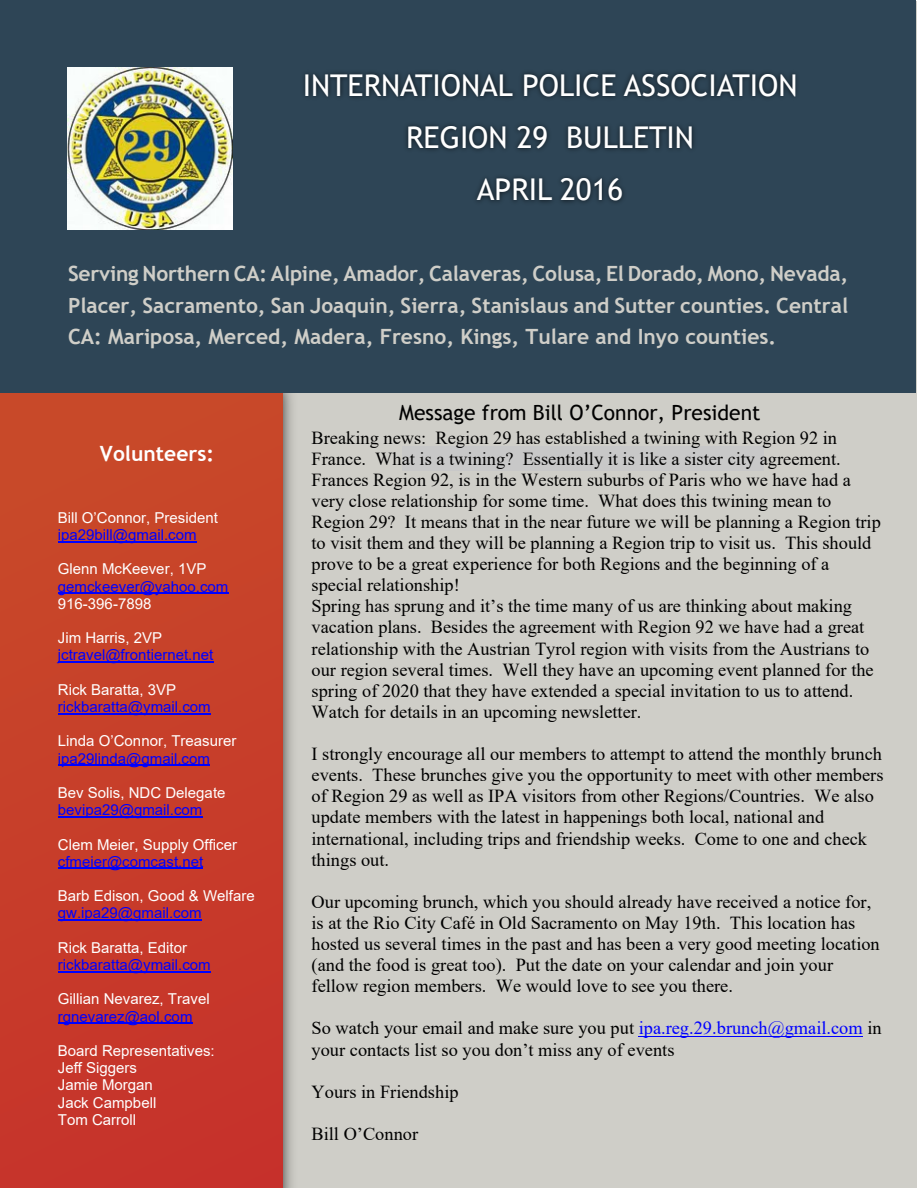
<style>
.page{position:relative;width:918px;height:1188px;background:#fff}
.page>*{position:absolute;margin:0;border:0;box-sizing:border-box;transform-origin:0 0}
.t1{font:30px/52.2px "Trebuchet MS";color:#fff;text-align:center}
.t2{font:700 21px/31.7px "Trebuchet MS";color:#cfcec8;text-align:justify}
.t3{font:21px "Trebuchet MS";color:#000}
.t4{font:700 21px "Trebuchet MS";color:#fff}
.t5{font:18.3px/21.1px "Times New Roman";color:#000}
.t6{font:15px/17.2px "Arial";color:#fff}
.t7{font:15px "Arial";color:#00f}
.s1{color:#00f}
</style>
<div class="page">
<div style="left:0;top:2px;width:916px;height:1186px;background:#cfcec8"></div>
<img style="left:283px;top:393px;width:10px;height:795px">
<div style="left:0;top:391px;width:283px;height:797px;background:#c73e2a"></div>
<div style="left:0;top:0;width:916px;height:393px;background:#2e4556"></div>
<div style="left:402px;top:446px;width:362px;height:24px;background:#c8c8c8"></div>
<hr style="left:61px;top:541px;width:136px;height:1px;background:#00f">
<hr style="left:66px;top:593px;width:162px;height:1px;background:#00f">
<hr style="left:61px;top:661px;width:152px;height:2px;background:#00f">
<hr style="left:63px;top:713px;width:148px;height:1px;background:#00f">
<hr style="left:61px;top:765px;width:149px;height:1px;background:#00f">
<hr style="left:66px;top:816px;width:136px;height:1px;background:#00f">
<hr style="left:65px;top:868px;width:138px;height:1px;background:#00f">
<svg style="left:58px;top:919px;width:8px;height:2px"></svg>
<hr style="left:66px;top:919px;width:136px;height:2px;background:#00f">
<hr style="left:63px;top:971px;width:148px;height:1px;background:#00f">
<hr style="left:63px;top:1023px;width:129px;height:1px;background:#00f">
<img style="left:67px;top:67px;width:165px;height:162px">
<hr style="left:639px;top:1036px;width:224px;height:1px;background:#00f">
<h1 class="t1" style="left:303px;top:62px;width:496px">INTERNATIONAL POLICE ASSOCIATION<br>REGION 29 BULLETIN<br>APRIL 2016</h1>
<p class="t2" style="left:68px;top:260px;width:782px">Serving Northern CA: Alpine, Amador, Calaveras, Colusa, El Dorado, Mono, Nevada, Placer, Sacramento, San Joaquin, Sierra, Stanislaus and Sutter counties. Central CA: Mariposa, Merced, Madera, Fresno, Kings, Tulare and Inyo counties.</p>
<p class="t4" style="left:100px;top:446px;width:116px">Volunteers:</p>
<p class="t6" style="left:58px;top:510px;width:162px">Bill O’Connor, President</p>
<p class="t7" style="left:58px;top:529px;width:140px">ipa29bill@gmail.com</p>
<p class="t6" style="left:58px;top:562px;width:150px">Glenn McKeever, 1VP</p>
<p class="t7" style="left:58px;top:581px;width:172px">gemckeever@yahoo.com</p>
<p class="t6" style="left:58px;top:596px;width:95px">916-396-7898</p>
<p class="t6" style="left:58px;top:631px;width:106px">Jim Harris, 2VP</p>
<p class="t7" style="left:58px;top:650px;width:157px">jctravel@frontiernet.net</p>
<p class="t6" style="left:58px;top:682px;width:120px">Rick Baratta, 3VP</p>
<p class="t7" style="left:58px;top:701px;width:154px">rickbaratta@ymail.com</p>
<p class="t6" style="left:58px;top:734px;width:180px">Linda O’Connor, Treasurer</p>
<p class="t7" style="left:58px;top:753px;width:154px">ipa29linda@gmail.com</p>
<p class="t6" style="left:58px;top:786px;width:169px">Bev Solis, NDC Delegate</p>
<p class="t7" style="left:58px;top:804px;width:146px">bevipa29@gmail.com</p>
<p class="t6" style="left:58px;top:837px;width:181px">Clem Meier, Supply Officer</p>
<p class="t7" style="left:58px;top:856px;width:147px">cfmeier@comcast.net</p>
<p class="t6" style="left:58px;top:889px;width:198px">Barb Edison, Good &amp; Welfare</p>
<p class="t7" style="left:58px;top:908px;width:145px">gw.ipa29@gmail.com</p>
<p class="t6" style="left:58px;top:940px;width:131px">Rick Baratta, Editor</p>
<p class="t7" style="left:58px;top:959px;width:154px">rickbaratta@ymail.com</p>
<p class="t6" style="left:58px;top:992px;width:153px">Gillian Nevarez, Travel</p>
<p class="t7" style="left:58px;top:1011px;width:136px">rgnevarez@aol.com</p>
<p class="t6" style="left:58px;top:1044px;width:158px">Board Representatives:<br>Jeff Siggers<br>Jamie Morgan<br>Jack Campbell<br>Tom Carroll</p>
<p class="t3" style="left:399px;top:405px;width:363px">Message from Bill O’Connor, President</p>
<p class="t5" style="left:312px;top:429px;width:571px">Breaking news: Region 29 has established a twining with Region 92 in France. What is a twining? Essentially it is like a sister city agreement.<br>Frances Region 92, is in the Western suburbs of Paris who we have had a very close relationship for some time. What does this twining mean to Region 29? It means that in the near future we will be planning a Region trip to visit them and they will be planning a Region trip to visit us. This should prove to be a great experience for both Regions and the beginning of a special relationship!<br>Spring has sprung and it’s the time many of us are thinking about making vacation plans. Besides the agreement with Region 92 we have had a great relationship with the Austrian Tyrol region with visits from the Austrians to our region several times. Well they have an upcoming event planned for the spring of 2020 that they have extended a special invitation to us to attend.<br>Watch for details in an upcoming newsletter.</p>
<p class="t5" style="left:312px;top:745px;width:574px">I strongly encourage all our members to attempt to attend the monthly brunch events. These brunches give you the opportunity to meet with other members of Region 29 as well as IPA visitors from other Regions/Countries. We also update members with the latest in happenings both local, national and international, including trips and friendship weeks. Come to one and check things out.</p>
<p class="t5" style="left:312px;top:893px;width:570px">Our upcoming brunch, which you should already have received a notice for, is at the Rio City Café in Old Sacramento on May 19th. This location has hosted us several times in the past and has been a very good meeting location (and the food is great too). Put the date on your calendar and join your fellow region members. We would love to see you there.</p>
<p class="t5" style="left:312px;top:1019px;width:572px">So watch your email and make sure you put <span class="s1">ipa.reg.29.brunch@gmail.com</span> in your contacts list so you don’t miss any of events</p>
<p class="t5" style="left:312px;top:1083px;width:149px">Yours in Friendship</p>
<p class="t5" style="left:312px;top:1125px;width:108px">Bill O’Connor</p>
</div>
